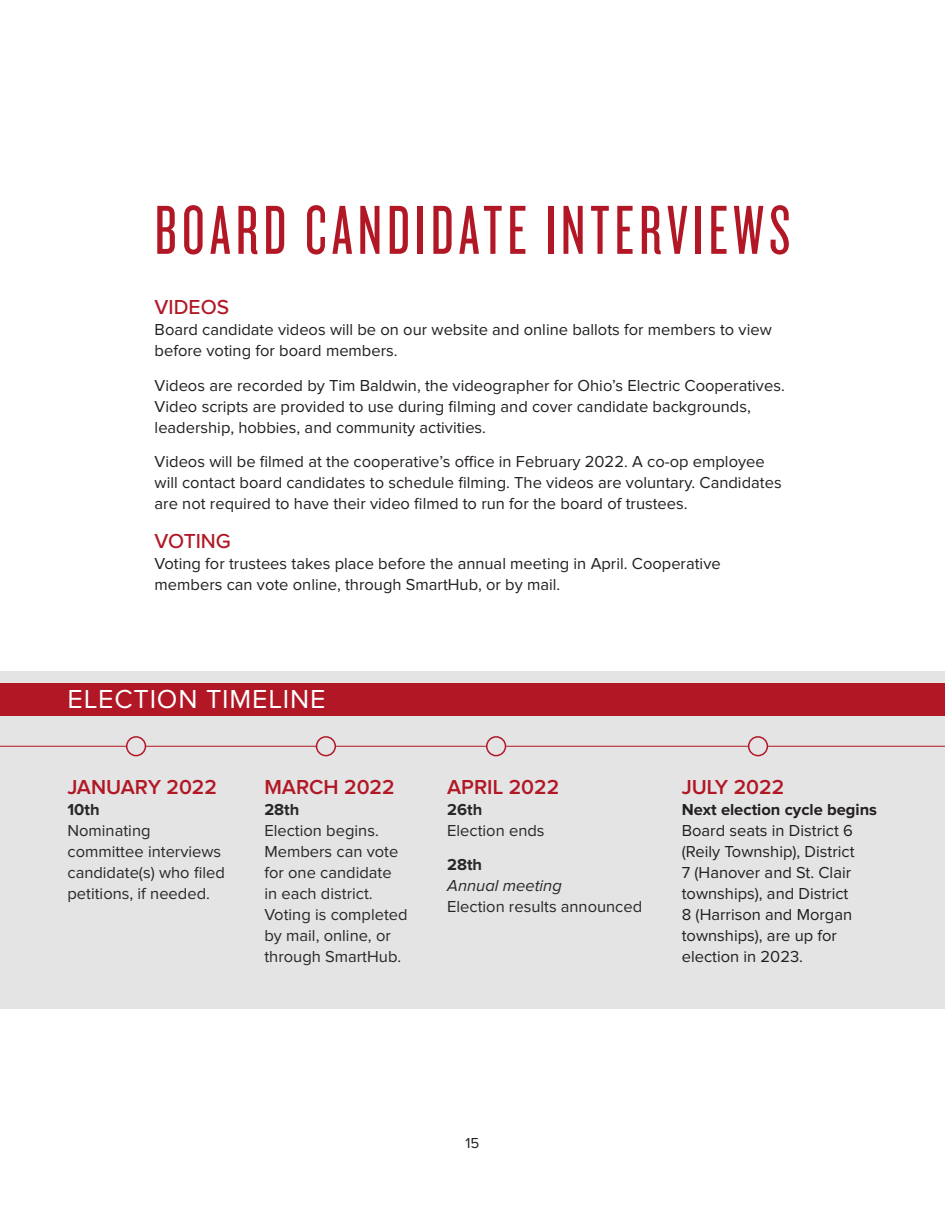
<style>
.page{position:relative;width:945px;height:1215px;background:#fff}
.page>*{position:absolute;margin:0;border:0;box-sizing:border-box;transform-origin:0 0}
.t1{font:72px "Knockout HTF27 Junior Bantamwt";letter-spacing:.07em;color:#b11725}
.t2{font:27px "Proxima Nova";letter-spacing:.03em;color:#fff}
.t3{font:600 21px "Proxima Nova";color:#b11725}
.t4{font:500 21px "Proxima Nova";color:#b11725}
.t5{font:16.5px/21px "Proxima Nova";color:#231f20}
.t6{font:16.5px/21px "Proxima Nova";color:#272828}
.t7{font:700 16.5px "Proxima Nova";color:#231f20}
.t8{font:700 16.5px "Proxima Nova";color:#272828}
.t9{font:italic 16.5px "Proxima Nova";color:#272828}
.t10{font:15px "Proxima Nova";color:#231f20}
</style>
<div class="page">
<div style="left:0;top:672px;width:945px;height:337px;background:#e4e4e5"></div>
<div style="left:0;top:683px;width:945px;height:32px;background:#b11725"></div>
<hr style="left:0;top:746px;width:945px;height:1px;background:#b11725">
<div style="left:127px;top:737px;width:18px;height:19px;background:#e4e4e5;border-radius:50%"></div>
<div style="left:126px;top:736px;width:20px;height:20px;border:2px solid #b11725;border-radius:50%"></div>
<div style="left:317px;top:737px;width:18px;height:19px;background:#e4e4e5;border-radius:50%"></div>
<div style="left:316px;top:736px;width:20px;height:20px;border:2px solid #b11725;border-radius:50%"></div>
<div style="left:487px;top:737px;width:19px;height:19px;background:#e4e4e5;border-radius:50%"></div>
<div style="left:486px;top:736px;width:20px;height:20px;border:2px solid #b11725;border-radius:50%"></div>
<div style="left:749px;top:737px;width:18px;height:19px;background:#e4e4e5;border-radius:50%"></div>
<div style="left:748px;top:736px;width:20px;height:20px;border:2px solid #b11725;border-radius:50%"></div>
<p class="t1" style="left:155px;top:195px;width:637px">BOARD CANDIDATE INTERVIEWS</p>
<p class="t4" style="left:155px;top:292px;width:76px">VIDEOS</p>
<p class="t5" style="left:155px;top:319px;width:619px">Board candidate videos will be on our website and online ballots for members to view before voting for board members.</p>
<p class="t5" style="left:155px;top:375px;width:632px">Videos are recorded by Tim Baldwin, the videographer for Ohio’s Electric Cooperatives.<br>Video scripts are provided to use during filming and cover candidate backgrounds, leadership, hobbies, and community activities.</p>
<p class="t5" style="left:155px;top:451px;width:629px">Videos will be filmed at the cooperative’s office in February 2022. A co-op employee will contact board candidates to schedule filming. The videos are voluntary. Candidates are not required to have their video filmed to run for the board of trustees.</p>
<p class="t4" style="left:155px;top:525px;width:78px">VOTING</p>
<p class="t5" style="left:155px;top:553px;width:568px">Voting for trustees takes place before the annual meeting in April. Cooperative members can vote online, through SmartHub, or by mail.</p>
<p class="t2" style="left:68px;top:683px;width:260px">ELECTION TIMELINE</p>
<p class="t3" style="left:68px;top:777px;width:151px">JANUARY 2022</p>
<p class="t8" style="left:68px;top:800px;width:34px">10th</p>
<p class="t6" style="left:68px;top:820px;width:159px">Nominating committee interviews candidate(s) who filed petitions, if needed.</p>
<p class="t3" style="left:264px;top:777px;width:132px">MARCH 2022</p>
<p class="t8" style="left:264px;top:800px;width:37px">28th</p>
<p class="t6" style="left:264px;top:820px;width:145px">Election begins.<br>Members can vote for one candidate in each district.<br>Voting is completed by mail, online, or through SmartHub.</p>
<p class="t3" style="left:447px;top:777px;width:114px">APRIL 2022</p>
<p class="t8" style="left:447px;top:800px;width:37px">26th</p>
<p class="t6" style="left:447px;top:820px;width:99px">Election ends</p>
<p class="t8" style="left:447px;top:855px;width:37px">28th</p>
<p class="t9" style="left:447px;top:878px;width:116px">Annual meeting</p>
<p class="t6" style="left:447px;top:897px;width:197px">Election results announced</p>
<p class="t3" style="left:682px;top:777px;width:104px">JULY 2022</p>
<p class="t7" style="left:682px;top:800px;width:197px">Next election cycle begins</p>
<p class="t5" style="left:682px;top:820px;width:174px">Board seats in District 6 (Reily Township), District<br>7 (Hanover and St. Clair townships), and District<br>8 (Harrison and Morgan townships), are up for election in 2023.</p>
<p class="t10" style="left:466px;top:1134px;width:15px">15</p>
</div>
